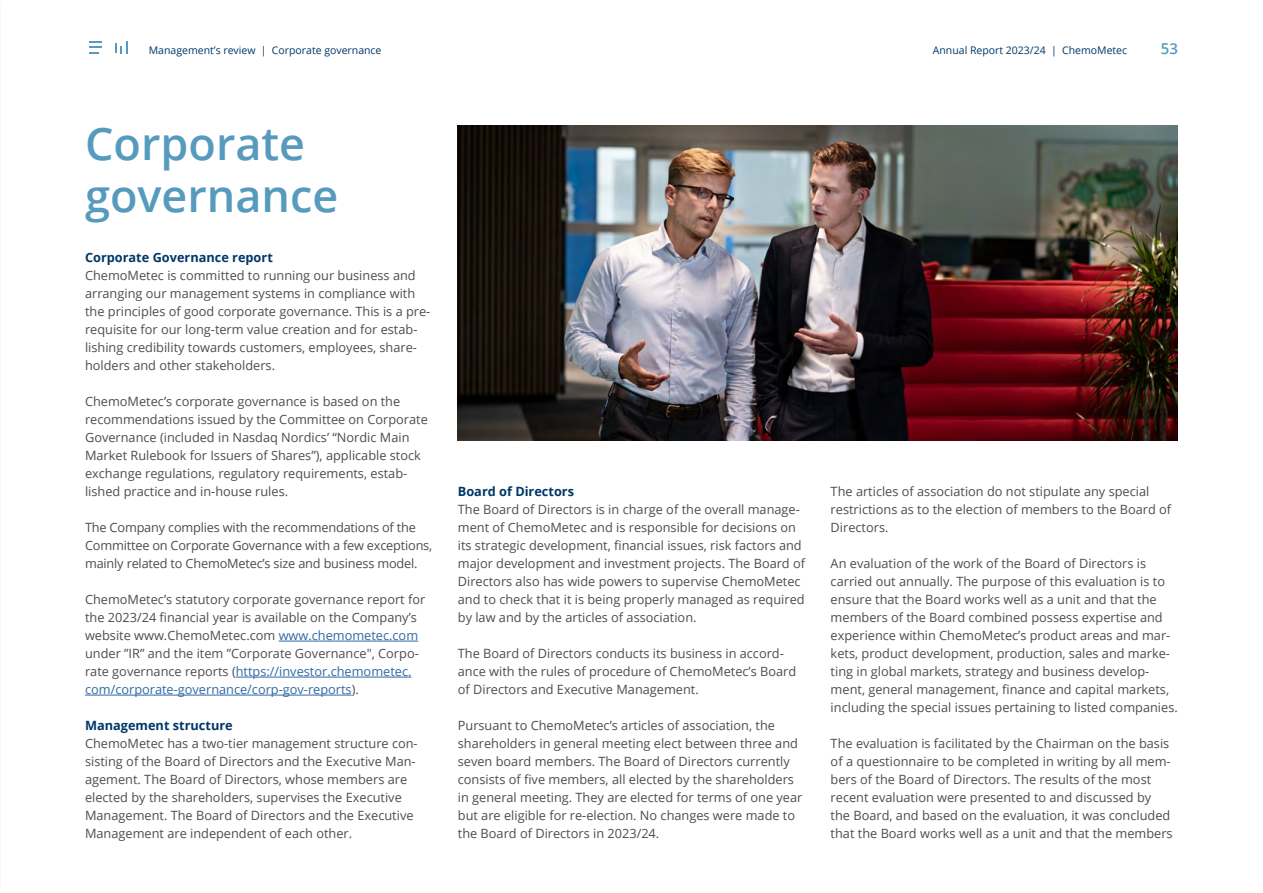
<style>
.page{position:relative;width:1263px;height:893px;background:#fff}
.page>*{position:absolute;margin:0;border:0;box-sizing:border-box;transform-origin:0 0}
.t1{font:600 45px/52.5px "Open Sans";color:#569bbe}
.t2{font:600 15px "Open Sans";color:#569bbe}
.t3{font:12.75px/18px "Open Sans";color:#4d4d4f}
.t4{font:700 12.75px "Open Sans";color:#003768}
.t5{font:10.5px "Open Sans";color:#003768}
.s1{color:#3068a5}
</style>
<div class="page">
<img style="left:458px;top:125px;width:720px;height:315px">
<hr style="left:279px;top:641px;width:139px;height:1px;background:#3068a5">
<hr style="left:236px;top:677px;width:175px;height:1px;background:#3068a5">
<hr style="left:85px;top:695px;width:267px;height:1px;background:#3068a5">
<svg style="left:90px;top:41px;width:12px;height:12px"></svg>
<svg style="left:115px;top:41px;width:12px;height:12px"></svg>
<p class="t5" style="left:149px;top:43px;width:234px">Management’s review | Corporate governance</p>
<p class="t5" style="left:933px;top:43px;width:196px">Annual Report 2023/24 | ChemoMetec</p>
<p class="t2" style="left:1161px;top:38px;width:19px">53</p>
<h1 class="t1" style="left:85px;top:116px;width:255px">Corporate governance</h1>
<p class="t4" style="left:85px;top:248px;width:189px">Corporate Governance report</p>
<p class="t3" style="left:85px;top:266px;width:347px">ChemoMetec is committed to running our business and arranging our management systems in compliance with the principles of good corporate governance. This is a pre&shy;requisite for our long-term value creation and for estab&shy;lishing credibility towards customers, employees, share&shy;holders and other stakeholders.</p>
<p class="t3" style="left:85px;top:392px;width:344px">ChemoMetec’s corporate governance is based on the recommendations issued by the Committee on Corporate Governance (included in Nasdaq Nordics’ “Nordic Main Market Rulebook for Issuers of Shares”), applicable stock exchange regulations, regulatory requirements, estab&shy;lished practice and in-house rules.</p>
<p class="t3" style="left:85px;top:518px;width:349px">The Company complies with the recommendations of the<br>Committee on Corporate Governance with a few exceptions, mainly related to ChemoMetec’s size and business model.</p>
<p class="t3" style="left:85px;top:590px;width:342px">ChemoMetec’s statutory corporate governance report for the 2023/24 financial year is available on the Company’s website www.ChemoMetec.com <span class="s1">www.chemometec.com </span>under ”IR” and the item ”Corporate Governance", Corpo&shy;rate governance reports (<span class="s1">https://investor.chemometec. com/corporate-governance/corp-gov-reports</span>).</p>
<p class="t4" style="left:85px;top:717px;width:149px">Management structure</p>
<p class="t3" style="left:85px;top:734px;width:334px">ChemoMetec has a two-tier management structure con&shy;sisting of the Board of Directors and the Executive Man&shy;agement. The Board of Directors, whose members are elected by the shareholders, supervises the Executive Management. The Board of Directors and the Executive Management are independent of each other.</p>
<p class="t4" style="left:458px;top:482px;width:118px">Board of Directors</p>
<p class="t3" style="left:458px;top:500px;width:349px">The Board of Directors is in charge of the overall manage&shy;ment of ChemoMetec and is responsible for decisions on its strategic development, financial issues, risk factors and major development and investment projects. The Board of Directors also has wide powers to supervise ChemoMetec and to check that it is being properly managed as required by law and by the articles of association.</p>
<p class="t3" style="left:458px;top:644px;width:340px">The Board of Directors conducts its business in accord&shy;ance with the rules of procedure of ChemoMetec’s Board of Directors and Executive Management.</p>
<p class="t3" style="left:458px;top:716px;width:346px">Pursuant to ChemoMetec’s articles of association, the shareholders in general meeting elect between three and seven board members. The Board of Directors currently consists of five members, all elected by the shareholders in general meeting. They are elected for terms of one year but are eligible for re-election. No changes were made to the Board of Directors in 2023/24.</p>
<p class="t3" style="left:831px;top:482px;width:342px">The articles of association do not stipulate any special restrictions as to the election of members to the Board of<br>Directors.</p>
<p class="t3" style="left:831px;top:554px;width:349px">An evaluation of the work of the Board of Directors is carried out annually. The purpose of this evaluation is to ensure that the Board works well as a unit and that the members of the Board combined possess expertise and experience within ChemoMetec’s product areas and mar&shy;kets, product development, production, sales and marke&shy;ting in global markets, strategy and business develop&shy;ment, general management, finance and capital markets, including the special issues pertaining to listed companies.</p>
<p class="t3" style="left:831px;top:734px;width:343px">The evaluation is facilitated by the Chairman on the basis of a questionnaire to be completed in writing by all mem&shy;bers of the Board of Directors. The results of the most recent evaluation were presented to and discussed by the Board, and based on the evaluation, it was concluded that the Board works well as a unit and that the members</p>
</div>
